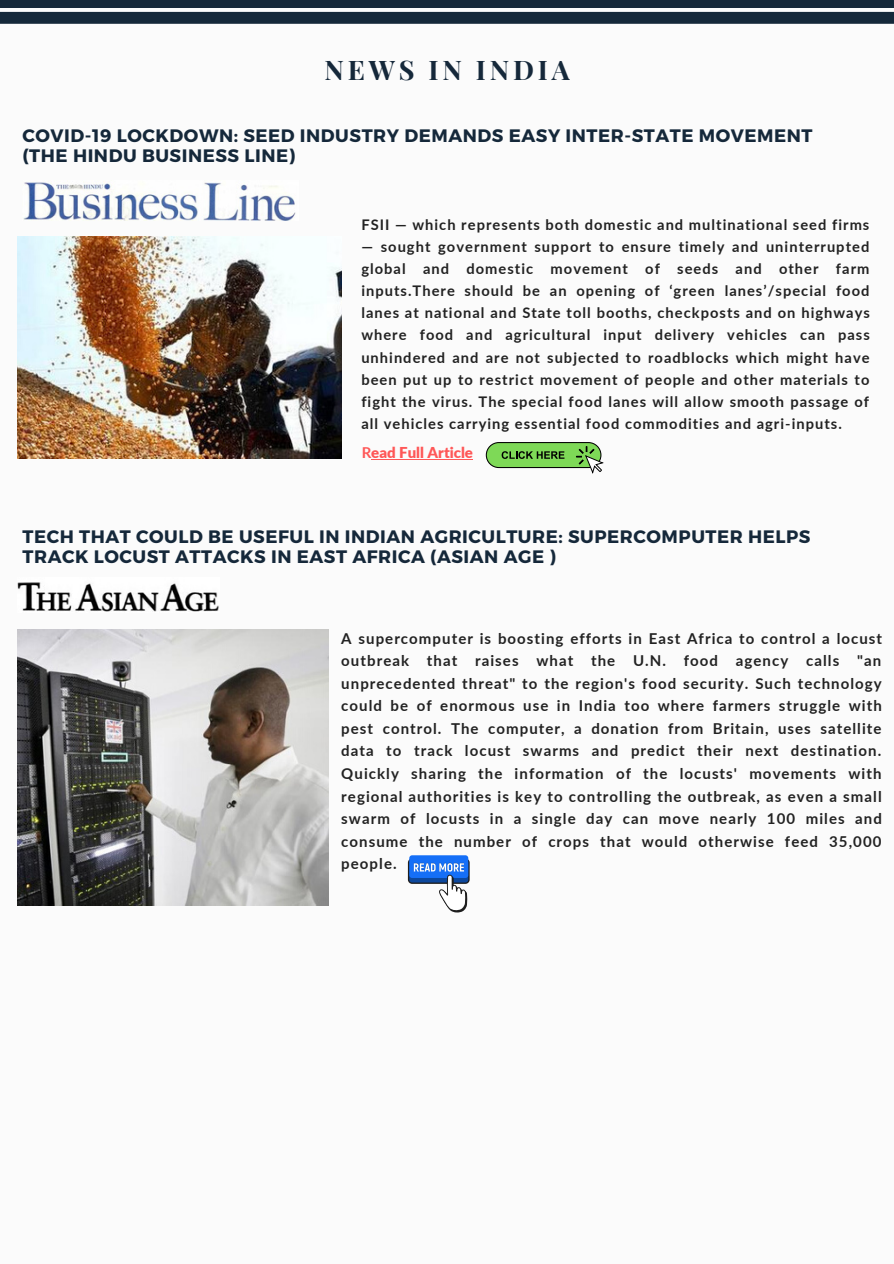
<style>
.page{position:relative;width:894px;height:1264px;background:#fff}
.page>*{position:absolute;margin:0;border:0;box-sizing:border-box;transform-origin:0 0}
.t1{font:700 27px "Playfair Display";letter-spacing:.14em;color:#15283a}
.t2{font:700 18px/20.2px "Montserrat";letter-spacing:.03em;color:#15283a}
.t3{font:700 15px/22.5px "Lato";letter-spacing:.07em;color:#222;text-align:justify}
.t4{font:900 15px "Lato";color:#ff5757}
.t5{font:700 14.7px/22px "Lato";letter-spacing:.07em;color:#222;text-align:justify}
.s1{font-weight:700}
</style>
<div class="page">
<div style="left:0;top:0;width:893px;height:1263px;background:#fbfbfb"></div>
<svg style="left:0;top:7px;width:893px;height:17px"></svg>
<div style="left:0;top:0;width:893px;height:7px;background:#15283a"></div>
<img style="left:23px;top:182px;width:273px;height:39px">
<div style="left:486px;top:442px;width:114px;height:25px;background:#7ed957;border-radius:13px"></div>
<div style="left:485px;top:442px;width:116px;height:26px;border:1px solid #000;border-radius:13px"></div>
<svg style="left:501px;top:451px;width:63px;height:8px"></svg>
<svg style="left:576px;top:446px;width:27px;height:28px"></svg>
<img style="left:18px;top:582px;width:201px;height:30px">
<img style="left:18px;top:629px;width:310px;height:276px">
<img style="left:18px;top:237px;width:323px;height:221px">
<svg style="left:408px;top:858px;width:61px;height:25px"></svg>
<div style="left:409px;top:859px;width:59px;height:23px;background:#0d489d;border-radius:3px"></div>
<div style="left:409px;top:855px;width:59px;height:23px;background:#156ff7;border-radius:3px"></div>
<svg style="left:413px;top:862px;width:54px;height:50px"></svg>
<hr style="left:371px;top:459px;width:102px;height:1px;background:#ff5757">
<h1 class="t1" style="left:324px;top:50px;width:247px">NEWS IN INDIA</h1>
<p class="t2" style="left:23px;top:124px;width:791px">COVID-19 LOCKDOWN: SEED INDUSTRY DEMANDS EASY INTER-STATE MOVEMENT (THE HINDU BUSINESS LINE)</p>
<p class="t5" style="left:361px;top:214px;width:509px">FSII — which represents both domestic and multinational seed firms</p>
<p class="t5" style="left:361px;top:236px;width:510px">— sought government support to ensure timely and uninterrupted global and domestic movement of seeds and other farm inputs.There should be an opening of ‘green lanes’/special food lanes at national and State toll booths, checkposts and on highways where food and agricultural input delivery vehicles can pass unhindered and are not subjected to roadblocks which might have been put up to restrict movement of people and other materials to fight the virus. The special food lanes will allow smooth passage of all vehicles carrying essential food commodities and agri-inputs.</p>
<p class="t4" style="left:361px;top:443px;width:113px"><span class="s1">R</span>ead Full Article</p>
<p class="t2" style="left:23px;top:525px;width:789px">TECH THAT COULD BE USEFUL IN INDIAN AGRICULTURE: SUPERCOMPUTER HELPS<br>TRACK LOCUST ATTACKS IN EAST AFRICA (ASIAN AGE )</p>
<p class="t3" style="left:341px;top:626px;width:542px">A supercomputer is boosting efforts in East Africa to control a locust outbreak that raises what the U.N. food agency calls "an unprecedented threat" to the region's food security. Such technology could be of enormous use in India too where farmers struggle with pest control. The computer, a donation from Britain, uses satellite data to track locust swarms and predict their next destination.<br>Quickly sharing the information of the locusts' movements with regional authorities is key to controlling the outbreak, as even a small swarm of locusts in a single day can move nearly 100 miles and consume the number of crops that would otherwise feed 35,000 people.</p>
</div>
